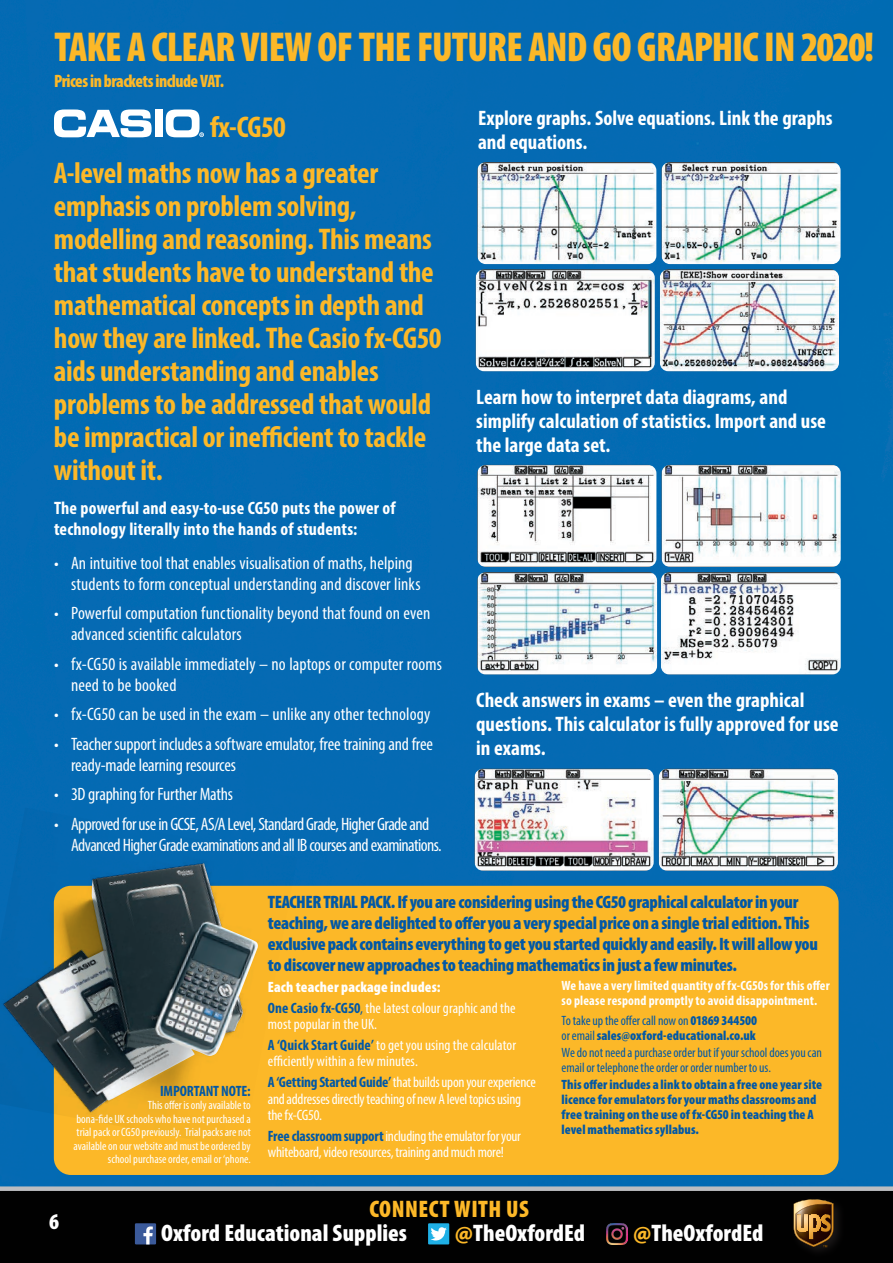
<style>
.page{position:relative;width:893px;height:1263px;background:#fff}
.page>*{position:absolute;margin:0;border:0;box-sizing:border-box;transform-origin:0 0}
.t1{font:900 condensed 42px "Myriad Pro";letter-spacing:-.02em;color:#fcb828;scale:.95 1}
.t2{font:700 condensed 30px/33px "Myriad Pro";letter-spacing:-.01em;color:#fcb828}
.t3{font:900 condensed 24px "Myriad Pro";color:#fff}
.t4{font:900 condensed 24px "Myriad Pro";letter-spacing:.02em;color:#fcb828}
.t5{font:900 condensed 22.5px "Myriad Pro";color:#fff}
.t6{font:700 condensed 21px/24px "Myriad Pro";color:#fff}
.t7{font:condensed 18px/21px "Myriad Pro";color:#fff}
.t8{font:900 condensed 18px/21px "Myriad Pro";letter-spacing:-.015em;color:#0158a6}
.t9{font:condensed 18px/21px "Myriad Pro";letter-spacing:-.035em;color:#fff}
.t10{font:700 condensed 18px/21px "Myriad Pro";letter-spacing:.01em;color:#fff}
.t11{font:900 condensed 18px "Myriad Pro";letter-spacing:-.03em;color:#fcb828;scale:.95 1}
.t12{font:condensed 15px/16.5px "Myriad Pro";letter-spacing:-.015em;color:#fff}
.t13{font:condensed 15px/20.7px "Myriad Pro";letter-spacing:.005em;color:#fff}
.t14{font:700 condensed 15px "Myriad Pro";letter-spacing:-.01em;color:#0158a6}
.t15{font:900 condensed 13.5px/15px "Myriad Pro";letter-spacing:.005em;color:#0158a6}
.t16{font:700 condensed 13.5px/15px "Myriad Pro";letter-spacing:.01em;color:#fff}
.t17{font:condensed 13.5px/15px "Myriad Pro";color:#0158a6}
.t18{font:condensed 12px/13.5px "Myriad Pro";color:#fff;text-align:right}
.s1{font-weight:900}
.s2{font-weight:700;color:#0158a6}
.s3{color:#0158a6}
.s4{font-weight:400}
.s5{font-stretch:normal;color:#fcb828}
</style>
<div class="page">
<div style="left:0;top:0;width:893px;height:1186px;background:#046ab3"></div>
<svg style="left:54px;top:109px;width:98px;height:28px"></svg>
<div style="left:155px;top:110px;width:7px;height:27px;background:#fff"></div>
<svg style="left:166px;top:109px;width:38px;height:28px"></svg>
<img style="left:477px;top:465px;width:179px;height:102px">
<img style="left:661px;top:465px;width:180px;height:102px">
<img style="left:477px;top:572px;width:180px;height:102px">
<img style="left:661px;top:572px;width:180px;height:102px">
<img style="left:477px;top:162px;width:179px;height:102px">
<img style="left:661px;top:162px;width:180px;height:102px">
<img style="left:476px;top:269px;width:179px;height:102px">
<img style="left:660px;top:269px;width:179px;height:102px">
<img style="left:475px;top:769px;width:179px;height:102px">
<img style="left:659px;top:769px;width:179px;height:102px">
<div style="left:0;top:1187px;width:893px;height:76px;background:#010101"></div>
<div style="left:0;top:1186px;width:893px;height:5px;background:#bcbdc0"></div>
<div style="left:790px;top:1195px;width:56px;height:64px;background:#231f20;opacity:.75"></div>
<svg style="left:790px;top:1195px;width:44px;height:52px"></svg>
<div style="left:54px;top:886px;width:785px;height:289px;background:#fcb828;border-radius:17px"></div>
<img style="left:0;top:808px;width:297px;height:341px">
<img style="left:4px;top:863px;width:254px;height:249px">
<div style="left:135px;top:1223px;width:21px;height:21px;background:#3b5a9a"></div>
<svg style="left:143px;top:1226px;width:10px;height:18px"></svg>
<div style="left:428px;top:1223px;width:21px;height:21px;background:#1fb0e6"></div>
<svg style="left:430px;top:1227px;width:17px;height:13px"></svg>
<img style="left:606px;top:1223px;width:21px;height:21px">
<h1 class="t1" style="left:54px;top:23px;width:864px">TAKE A CLEAR VIEW OF THE FUTURE AND GO GRAPHIC IN 2020!</h1>
<p class="t11" style="left:54px;top:71px;width:180px">Prices in brackets include VAT.</p>
<p class="t6" style="left:478px;top:106px;width:356px">Explore graphs. Solve equations. Link the graphs and equations.</p>
<h2 class="t2" style="left:54px;top:104px;width:326px;line-height:45.8px;text-indent:156px">fx-CG50<br>A-level maths now has a greater</h2>
<p class="t2" style="left:54px;top:189px;width:389px">emphasis on problem solving, modelling and reasoning. This means that students have to understand the mathematical concepts in depth and how they are linked. The Casio fx-CG50 aids understanding and enables problems to be addressed that would be impractical or inefficient to tackle without it.</p>
<p class="t10" style="left:54px;top:497px;width:343px">The powerful and easy-to-use CG50 puts the power of technology literally into the hands of students:</p>
<p class="t7" style="left:71px;top:552px;width:351px;text-indent:-17px">• An intuitive tool that enables visualisation of maths, helping students to form conceptual understanding and discover links</p>
<p class="t7" style="left:71px;top:602px;width:361px;text-indent:-17px">• Powerful computation functionality beyond that found on even advanced scientific calculators</p>
<p class="t7" style="left:71px;top:653px;width:372px;text-indent:-17px">• fx-CG50 is available immediately – no laptops or computer rooms need to be booked</p>
<p class="t7" style="left:54px;top:703px;width:378px">• fx-CG50 can be used in the exam – unlike any other technology</p>
<p class="t7" style="left:71px;top:733px;width:363px;text-indent:-17px">• Teacher support includes a software emulator, free training and free ready-made learning resources</p>
<p class="t7" style="left:54px;top:783px;width:181px">• 3D graphing for Further Maths</p>
<p class="t9" style="left:71px;top:813px;width:372px;text-indent:-17px">• Approved for use in GCSE, AS/A Level, Standard Grade, Higher Grade and<br>Advanced Higher Grade examinations and all IB courses and examinations.</p>
<p class="t6" style="left:476px;top:385px;width:351px">Learn how to interpret data diagrams, and simplify calculation of statistics. Import and use the large data set.</p>
<p class="t6" style="left:476px;top:687px;width:364px">Check answers in exams – even the graphical questions. This calculator is fully approved for use in exams.</p>
<p class="t5" style="left:49px;top:1209px;width:11px">6</p>
<p class="t14" style="left:160px;top:1081px;width:92px">IMPORTANT NOTE:</p>
<p class="t18" style="left:73px;top:1098px;width:179px">This offer is only available to<br>bona-fide UK schools who have not purchased a trial pack or CG50 previously. Trial packs are not available on our website and must be ordered by school purchase order, email or ‘phone.</p>
<p class="t8" style="left:268px;top:892px;width:552px">TEACHER TRIAL PACK. If you are considering using the CG50 graphical calculator in your teaching, we are delighted to offer you a very special price on a single trial edition. This exclusive pack contains everything to get you started quickly and easily. It will allow you to discover new approaches to teaching mathematics in just a few minutes.</p>
<p class="t13" style="left:268px;top:976px;width:249px"><span class="s1">Each teacher package includes:<br></span><span class="s2">One Casio fx-CG50</span><span class="s3">,</span> the latest colour graphic and the</p>
<p class="t13" style="left:268px;top:1014px;width:250px">most popular in the UK.<br><span class="s2">A ‘Quick Start Guide’</span> to get you using the calculator</p>
<p class="t12" style="left:268px;top:1051px;width:270px;line-height:20.7px">efficiently within a few minutes.<br><span class="s2">A ‘Getting Started Guide’</span>that builds upon your experience</p>
<p class="t12" style="left:268px;top:1090px;width:255px">and addresses directly teaching of new A level topics using the fx-CG50.</p>
<p class="t12" style="left:268px;top:1127px;width:255px"><span class="s2">Free classroom support</span>including the emulator for your whiteboard, video resources, training and much more!</p>
<p class="t16" style="left:562px;top:978px;width:270px">We have a very limited quantity of fx-CG50s for this offer so please respond promptly to avoid disappointment.</p>
<p class="t15" style="left:562px;top:1013px;width:197px"><span class="s4">To take up the offer call now on</span> 01869 344500 <span class="s4">or email</span> sales@oxford-educational.co.uk</p>
<p class="t17" style="left:562px;top:1045px;width:262px">We do not need a purchase order but if your school does you can email or telephone the order or order number to us.</p>
<p class="t15" style="left:562px;top:1077px;width:262px">This offer includes a link to obtain a free one year site licence for emulators for your maths classrooms and free training on the use of fx-CG50 in teaching the A level mathematics syllabus.</p>
<h3 class="t4" style="left:369px;top:1196px;width:161px">CONNECT WITH US</h3>
<h3 class="t3" style="left:161px;top:1220px;width:247px">Oxford Educational Supplies</h3>
<h3 class="t3" style="left:454px;top:1220px;width:132px"><span class="s5">@</span>TheOxfordEd</h3>
<h3 class="t3" style="left:633px;top:1220px;width:132px"><span class="s5">@</span>TheOxfordEd</h3>
</div>
